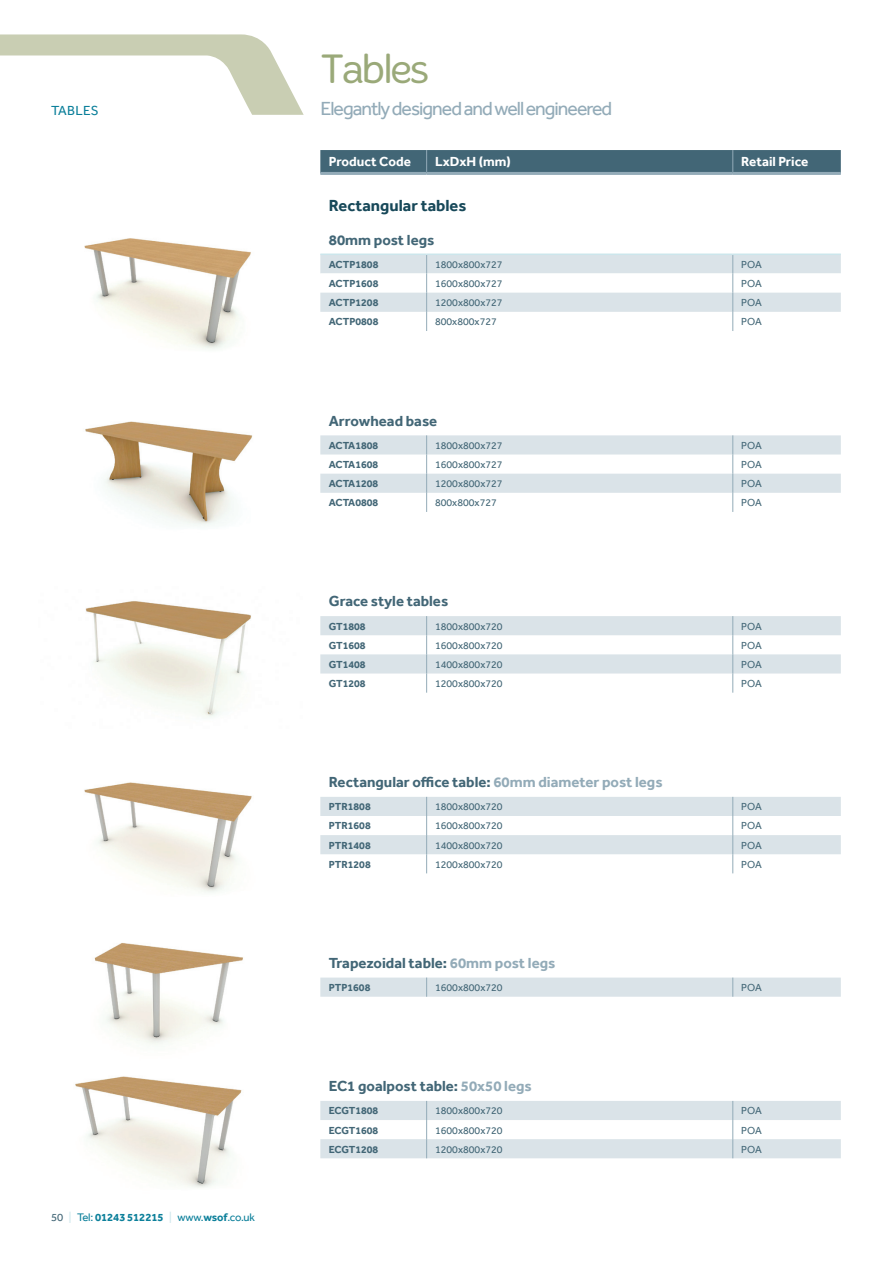
<style>
.page{position:relative;width:893px;height:1263px;background:#fff}
.page>*{position:absolute;margin:0;border:0;box-sizing:border-box;transform-origin:0 0}
.HEADING{font:300 42px "Merge";letter-spacing:-.06em;color:#9aa979}
.SUB{font:19.5px "Effra";letter-spacing:-.05em;color:#93abb8}
.TABLE_TITLE{font:700 16.5px "Effra";color:#174859}
.TABLE_TITLE-2{font:700 15px "Effra";color:#426676}
.TABLE_HEADING{font:700 13.5px "Effra";color:#fff}
.BODY{font:13.5px "Effra";letter-spacing:.025em;color:#0b7f9a}
.t1{font:700 11.25px "Effra";letter-spacing:-.01em;color:#0b7f9a}
.TABLE_BODY{font:10.5px "Effra";color:#426676}
.TABLE_PRODUCT_CODE{font:700 10.5px "Effra";color:#426676}
.TABLE_BODY-2{font:700 10.5px "Effra";color:#426676}
.s1{color:#93abb8}
.s2{font-weight:400;color:#426676}
.s3{font-weight:400;color:#cce6ec}
.s4{font-weight:400}
</style>
<div class="page">
<svg style="left:0;top:34px;width:304px;height:81px"></svg>
<svg style="left:320px;top:435px;width:521px;height:723px"></svg>
<svg style="left:320px;top:255px;width:521px;height:76px"></svg>
<svg style="left:426px;top:435px;width:1px;height:77px"></svg>
<svg style="left:732px;top:435px;width:1px;height:77px"></svg>
<svg style="left:426px;top:616px;width:1px;height:77px"></svg>
<svg style="left:732px;top:616px;width:1px;height:77px"></svg>
<svg style="left:426px;top:797px;width:1px;height:76px"></svg>
<svg style="left:732px;top:797px;width:1px;height:76px"></svg>
<svg style="left:426px;top:977px;width:1px;height:20px"></svg>
<svg style="left:732px;top:977px;width:1px;height:20px"></svg>
<svg style="left:426px;top:1101px;width:1px;height:57px"></svg>
<svg style="left:732px;top:1101px;width:1px;height:57px"></svg>
<hr style="left:320px;top:253px;width:107px;height:2px;background:#cce6ec">
<hr style="left:427px;top:253px;width:306px;height:2px;background:#cce6ec">
<hr style="left:733px;top:253px;width:108px;height:2px;background:#cce6ec">
<div style="left:320px;top:150px;width:521px;height:22px;background:#426676"></div>
<hr style="left:320px;top:172px;width:107px;height:3px;background:#93abb8">
<hr style="left:427px;top:172px;width:306px;height:3px;background:#93abb8">
<hr style="left:733px;top:172px;width:108px;height:3px;background:#93abb8">
<img style="left:84px;top:782px;width:168px;height:110px">
<img style="left:75px;top:1076px;width:167px;height:112px">
<img style="left:94px;top:943px;width:149px;height:102px">
<img style="left:85px;top:421px;width:168px;height:104px">
<img style="left:85px;top:601px;width:166px;height:116px">
<img style="left:84px;top:238px;width:167px;height:111px">
<p class="HEADING" style="left:320px;top:44px;width:110px">Tables</p>
<p class="BODY" style="left:51px;top:102px;width:49px">TABLES</p>
<p class="SUB" style="left:320px;top:97px;width:293px">Elegantly designed and well engineered</p>
<p class="TABLE_HEADING" style="left:329px;top:153px;width:84px">Product Code</p>
<p class="TABLE_HEADING" style="left:435px;top:153px;width:77px">LxDxH (mm)</p>
<p class="TABLE_HEADING" style="left:741px;top:153px;width:69px">Retail Price</p>
<p class="TABLE_TITLE" style="left:329px;top:195px;width:139px">Rectangular tables</p>
<p class="TABLE_TITLE-2" style="left:329px;top:230px;width:107px">80mm post legs</p>
<p class="TABLE_BODY-2" style="left:329px;top:258px;width:51px">ACTP1808</p>
<p class="TABLE_BODY" style="left:435px;top:258px;width:69px">1800x800x727</p>
<p class="TABLE_BODY" style="left:741px;top:258px;width:22px">POA</p>
<p class="TABLE_BODY-2" style="left:329px;top:277px;width:51px">ACTP1608</p>
<p class="TABLE_BODY" style="left:435px;top:277px;width:69px">1600x800x727</p>
<p class="TABLE_BODY" style="left:741px;top:277px;width:22px">POA</p>
<p class="TABLE_PRODUCT_CODE" style="left:329px;top:296px;width:51px">ACTP1208</p>
<p class="TABLE_BODY" style="left:435px;top:296px;width:69px">1200x800x727</p>
<p class="TABLE_BODY" style="left:741px;top:296px;width:22px">POA</p>
<p class="TABLE_BODY-2" style="left:329px;top:315px;width:51px">ACTP0808</p>
<p class="TABLE_BODY" style="left:435px;top:316px;width:63px">800x800x727</p>
<p class="TABLE_BODY" style="left:741px;top:316px;width:22px">POA</p>
<p class="TABLE_TITLE-2" style="left:329px;top:412px;width:110px">Arrowhead base</p>
<p class="TABLE_PRODUCT_CODE" style="left:329px;top:439px;width:51px">ACTA1808</p>
<p class="TABLE_BODY" style="left:435px;top:439px;width:69px">1800x800x727</p>
<p class="TABLE_BODY" style="left:741px;top:439px;width:22px">POA</p>
<p class="TABLE_PRODUCT_CODE" style="left:329px;top:458px;width:51px">ACTA1608</p>
<p class="TABLE_BODY" style="left:435px;top:458px;width:69px">1600x800x727</p>
<p class="TABLE_BODY" style="left:741px;top:458px;width:22px">POA</p>
<p class="TABLE_PRODUCT_CODE" style="left:329px;top:477px;width:51px">ACTA1208</p>
<p class="TABLE_BODY" style="left:435px;top:477px;width:69px">1200x800x727</p>
<p class="TABLE_BODY" style="left:741px;top:477px;width:22px">POA</p>
<p class="TABLE_PRODUCT_CODE" style="left:329px;top:496px;width:51px">ACTA0808</p>
<p class="TABLE_BODY" style="left:435px;top:497px;width:63px">800x800x727</p>
<p class="TABLE_BODY" style="left:741px;top:497px;width:22px">POA</p>
<p class="TABLE_TITLE-2" style="left:329px;top:592px;width:121px">Grace style tables</p>
<p class="TABLE_PRODUCT_CODE" style="left:329px;top:620px;width:38px">GT1808</p>
<p class="TABLE_BODY" style="left:435px;top:620px;width:69px">1800x800x720</p>
<p class="TABLE_BODY" style="left:741px;top:620px;width:22px">POA</p>
<p class="TABLE_PRODUCT_CODE" style="left:329px;top:639px;width:38px">GT1608</p>
<p class="TABLE_BODY" style="left:435px;top:639px;width:69px">1600x800x720</p>
<p class="TABLE_BODY" style="left:741px;top:639px;width:22px">POA</p>
<p class="TABLE_PRODUCT_CODE" style="left:329px;top:658px;width:38px">GT1408</p>
<p class="TABLE_BODY" style="left:435px;top:658px;width:69px">1400x800x720</p>
<p class="TABLE_BODY" style="left:741px;top:658px;width:22px">POA</p>
<p class="TABLE_PRODUCT_CODE" style="left:329px;top:677px;width:38px">GT1208</p>
<p class="TABLE_BODY" style="left:435px;top:677px;width:69px">1200x800x720</p>
<p class="TABLE_BODY" style="left:741px;top:677px;width:22px">POA</p>
<p class="TABLE_TITLE-2" style="left:329px;top:773px;width:335px">Rectangular office table: <span class="s1">60mm diameter post legs</span></p>
<p class="TABLE_PRODUCT_CODE" style="left:329px;top:800px;width:43px">PTR1808</p>
<p class="TABLE_BODY" style="left:435px;top:801px;width:69px">1800x800x720</p>
<p class="TABLE_BODY" style="left:741px;top:801px;width:22px">POA</p>
<p class="TABLE_PRODUCT_CODE" style="left:329px;top:819px;width:43px">PTR1608</p>
<p class="TABLE_BODY" style="left:435px;top:820px;width:69px">1600x800x720</p>
<p class="TABLE_BODY" style="left:741px;top:820px;width:22px">POA</p>
<p class="TABLE_PRODUCT_CODE" style="left:329px;top:839px;width:43px">PTR1408</p>
<p class="TABLE_BODY" style="left:435px;top:839px;width:69px">1400x800x720</p>
<p class="TABLE_BODY" style="left:741px;top:839px;width:22px">POA</p>
<p class="TABLE_PRODUCT_CODE" style="left:329px;top:858px;width:43px">PTR1208</p>
<p class="TABLE_BODY" style="left:435px;top:858px;width:69px">1200x800x720</p>
<p class="TABLE_BODY" style="left:741px;top:858px;width:22px">POA</p>
<p class="TABLE_TITLE-2" style="left:329px;top:954px;width:228px">Trapezoidal table: <span class="s1">60mm post legs</span></p>
<p class="TABLE_PRODUCT_CODE" style="left:329px;top:981px;width:43px">PTP1608</p>
<p class="TABLE_BODY" style="left:435px;top:981px;width:69px">1600x800x720</p>
<p class="TABLE_BODY" style="left:741px;top:981px;width:22px">POA</p>
<p class="t1" style="left:51px;top:1210px;width:206px"><span class="s2">50</span> <span class="s3">|</span> <span class="s4">Tel:</span> 01243 512215 <span class="s3">|</span> <span class="s4">www.</span>wsof<span class="s4">.co.uk</span></p>
<p class="TABLE_TITLE-2" style="left:329px;top:1077px;width:204px">EC1 goalpost table: <span class="s1">50x50 legs</span></p>
<p class="TABLE_PRODUCT_CODE" style="left:329px;top:1104px;width:51px">ECGT1808</p>
<p class="TABLE_BODY" style="left:435px;top:1105px;width:69px">1800x800x720</p>
<p class="TABLE_BODY" style="left:741px;top:1105px;width:22px">POA</p>
<p class="TABLE_PRODUCT_CODE" style="left:329px;top:1123px;width:51px">ECGT1608</p>
<p class="TABLE_BODY" style="left:435px;top:1124px;width:69px">1600x800x720</p>
<p class="TABLE_BODY" style="left:741px;top:1124px;width:22px">POA</p>
<p class="TABLE_PRODUCT_CODE" style="left:329px;top:1143px;width:51px">ECGT1208</p>
<p class="TABLE_BODY" style="left:435px;top:1143px;width:69px">1200x800x720</p>
<p class="TABLE_BODY" style="left:741px;top:1143px;width:22px">POA</p>
</div>
